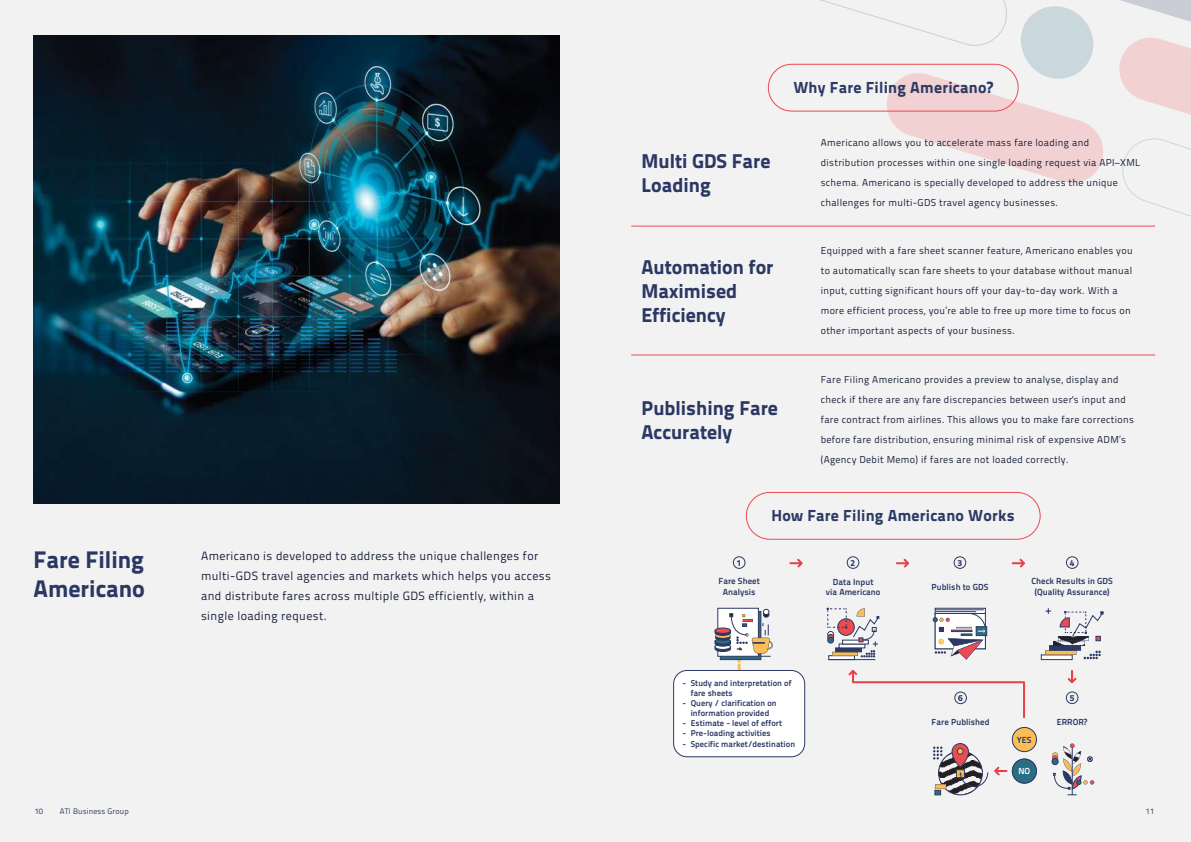
<style>
.page{position:relative;width:1191px;height:842px;background:#fff}
.page>*{position:absolute;margin:0;border:0;box-sizing:border-box;transform-origin:0 0}
.t1{font:800 24px/28.8px "Titillium Text 22 L";color:#2b3863}
.t2{font:800 20px/24px "Titillium Text 22 L";color:#2b3863}
.t3{font:800 16px "Titillium Text 22 L";letter-spacing:.015em;color:#2c3a65}
.t4{font:12px/20px "Titillium Text 22 L";letter-spacing:.035em;color:#1a213d}
.t5{font:10px/20px "Titillium Text 22 L";letter-spacing:.035em;color:#1a213d}
.t6{font:700 8.8px/10.5px "Titillium Text 22 L";letter-spacing:.01em;color:#2c3964;text-align:center}
.t7{font:700 8.8px/10.5px "Titillium Text 22 L";letter-spacing:.01em;color:#2b3863;text-align:center}
.t8{font:800 8.8px "Titillium Text 22 L";color:#2c3964}
.t9{font:700 8.8px "Titillium Text 22 L";color:#fff}
.t10{font:700 8.5px/10.1px "Titillium Text 22 L";letter-spacing:.01em;color:#2c3964;text-align:justify}
.t11{font:8px "Titillium Text 22 L";letter-spacing:.015em;color:#2c3a65}
</style>
<div class="page">
<div style="left:0;top:0;width:595px;height:842px;background:#f2f2f2"></div>
<img style="left:34px;top:35px;width:525px;height:468px">
<div style="left:595px;top:0;width:596px;height:842px;background:#f2f2f2"></div>
<svg style="left:786px;top:0;width:405px;height:227px"></svg>
<hr style="left:631px;top:226px;width:524px;height:1px;background:#ed4b50">
<hr style="left:631px;top:355px;width:524px;height:1px;background:#ed4b50">
<div style="left:768px;top:64px;width:250px;height:48px;border:1px solid #ec4950;border-radius:23px"></div>
<div style="left:746px;top:492px;width:294px;height:48px;border:1px solid #ec4950;border-radius:23px"></div>
<div style="left:673px;top:670px;width:131px;height:87px;background:#fff;border-radius:13px"></div>
<div style="left:673px;top:670px;width:132px;height:87px;border:1px solid #2c3964;border-radius:13px"></div>
<svg style="left:1041px;top:608px;width:62px;height:52px"></svg>
<svg style="left:935px;top:608px;width:50px;height:5px"></svg>
<hr style="left:935px;top:609px;width:48px;height:1px;background:#2c3964">
<hr style="left:935px;top:611px;width:41px;height:1px;background:#2c3964">
<svg style="left:933px;top:613px;width:53px;height:47px"></svg>
<div style="left:717px;top:608px;width:41px;height:48px;background:#5c6687"></div>
<svg style="left:714px;top:609px;width:59px;height:63px"></svg>
<div style="left:828px;top:655px;width:26px;height:5px;background:#fff"></div>
<hr style="left:828px;top:659px;width:47px;height:1px;background:#2c3964">
<svg style="left:827px;top:608px;width:52px;height:49px"></svg>
<div style="left:733px;top:556px;width:12px;height:13px;border:1px solid #2c3964;border-radius:50%"></div>
<div style="left:846px;top:556px;width:13px;height:13px;border:1px solid #2c3964;border-radius:50%"></div>
<div style="left:953px;top:556px;width:13px;height:13px;border:1px solid #2c3964;border-radius:50%"></div>
<div style="left:1066px;top:556px;width:12px;height:13px;border:1px solid #2c3964;border-radius:50%"></div>
<svg style="left:1051px;top:743px;width:44px;height:52px"></svg>
<div style="left:1065px;top:691px;width:13px;height:13px;border:1px solid #2c3964;border-radius:50%"></div>
<svg style="left:952px;top:743px;width:16px;height:24px"></svg>
<div style="left:951px;top:743px;width:17px;height:24px;border:1px solid #2c3964;border-radius:8px"></div>
<svg style="left:790px;top:558px;width:13px;height:10px"></svg>
<svg style="left:896px;top:558px;width:13px;height:10px"></svg>
<svg style="left:1012px;top:558px;width:13px;height:10px"></svg>
<svg style="left:1067px;top:671px;width:10px;height:13px"></svg>
<svg style="left:933px;top:747px;width:73px;height:48px"></svg>
<div style="left:1012px;top:727px;width:24px;height:25px;background:#fabe54;border-radius:50%"></div>
<div style="left:1011px;top:727px;width:26px;height:25px;border:1px solid #2b3863;border-radius:50%"></div>
<div style="left:1012px;top:759px;width:25px;height:25px;background:#2b6d83;border-radius:50%"></div>
<div style="left:1011px;top:758px;width:26px;height:26px;border:1px solid #2b3863;border-radius:50%"></div>
<svg style="left:848px;top:670px;width:177px;height:49px"></svg>
<h1 class="t1" style="left:34px;top:544px;width:113px">Fare Filing<br>Americano</h1>
<p class="t4" style="left:201px;top:545px;width:351px">Americano is developed to address the unique challenges for multi-GDS travel agencies and markets which helps you access and distribute fares across multiple GDS efficiently, within a single loading request.</p>
<p class="t11" style="left:35px;top:805px;width:10px">10</p>
<p class="t11" style="left:60px;top:805px;width:70px">ATI Business Group</p>
<h3 class="t3" style="left:793px;top:74px;width:201px">Why Fare Filing Americano?</h3>
<h2 class="t2" style="left:641px;top:147px;width:130px">Multi GDS Fare<br>Loading</h2>
<h2 class="t2" style="left:641px;top:253px;width:133px">Automation for<br>Maximised<br>Efficiency</h2>
<h2 class="t2" style="left:641px;top:394px;width:138px">Publishing Fare<br>Accurately</h2>
<p class="t5" style="left:820px;top:132px;width:321px">Americano allows you to accelerate mass fare loading and distribution processes within one single loading request via API–XML schema. Americano is specially developed to address the unique challenges for multi-GDS travel agency businesses.</p>
<p class="t5" style="left:820px;top:240px;width:313px">Equipped with a fare sheet scanner feature, Americano enables you to automatically scan fare sheets to your database without manual input, cutting significant hours off your day-to-day work. With a more efficient process, you’re able to free up more time to focus on other important aspects of your business.</p>
<p class="t5" style="left:820px;top:369px;width:315px">Fare Filing Americano provides a preview to analyse, display and check if there are any fare discrepancies between user's input and fare contract from airlines. This allows you to make fare corrections before fare distribution, ensuring minimal risk of expensive ADM’s (Agency Debit Memo) if fares are not loaded correctly.</p>
<h3 class="t3" style="left:771px;top:503px;width:245px">How Fare Filing Americano Works</h3>
<p class="t8" style="left:737px;top:556px;width:6px">1</p>
<p class="t6" style="left:718px;top:575px;width:43px">Fare Sheet<br>Analysis</p>
<p class="t8" style="left:850px;top:556px;width:6px">2</p>
<p class="t6" style="left:826px;top:576px;width:56px">Data Input<br>via Americano</p>
<p class="t8" style="left:957px;top:556px;width:6px">3</p>
<p class="t6" style="left:931px;top:581px;width:58px">Publish to GDS</p>
<p class="t8" style="left:1070px;top:556px;width:6px">4</p>
<p class="t7" style="left:1031px;top:575px;width:83px">Check Results in GDS (Quality Assurance)</p>
<p class="t10" style="left:690px;top:677px;width:106px;text-align:left">Study and interpretation of fare sheets<br>Query / clarification on information provided<br>Estimate - level of effort<br>Pre-loading activities<br>Specific market/destination</p>
<p class="t10" style="left:682px;top:677px;width:5px">-</p>
<p class="t10" style="left:682px;top:697px;width:5px">-</p>
<p class="t10" style="left:682px;top:718px;width:5px">- - -</p>
<p class="t8" style="left:958px;top:691px;width:6px">6</p>
<p class="t6" style="left:931px;top:716px;width:59px">Fare Published</p>
<p class="t7" style="left:1017px;top:734px;width:16px">YES</p>
<p class="t9" style="left:1018px;top:764px;width:13px">NO</p>
<p class="t8" style="left:1069px;top:691px;width:6px">5</p>
<p class="t6" style="left:1056px;top:716px;width:32px">ERROR?</p>
<p class="t11" style="left:1145px;top:805px;width:10px">11</p>
</div>
